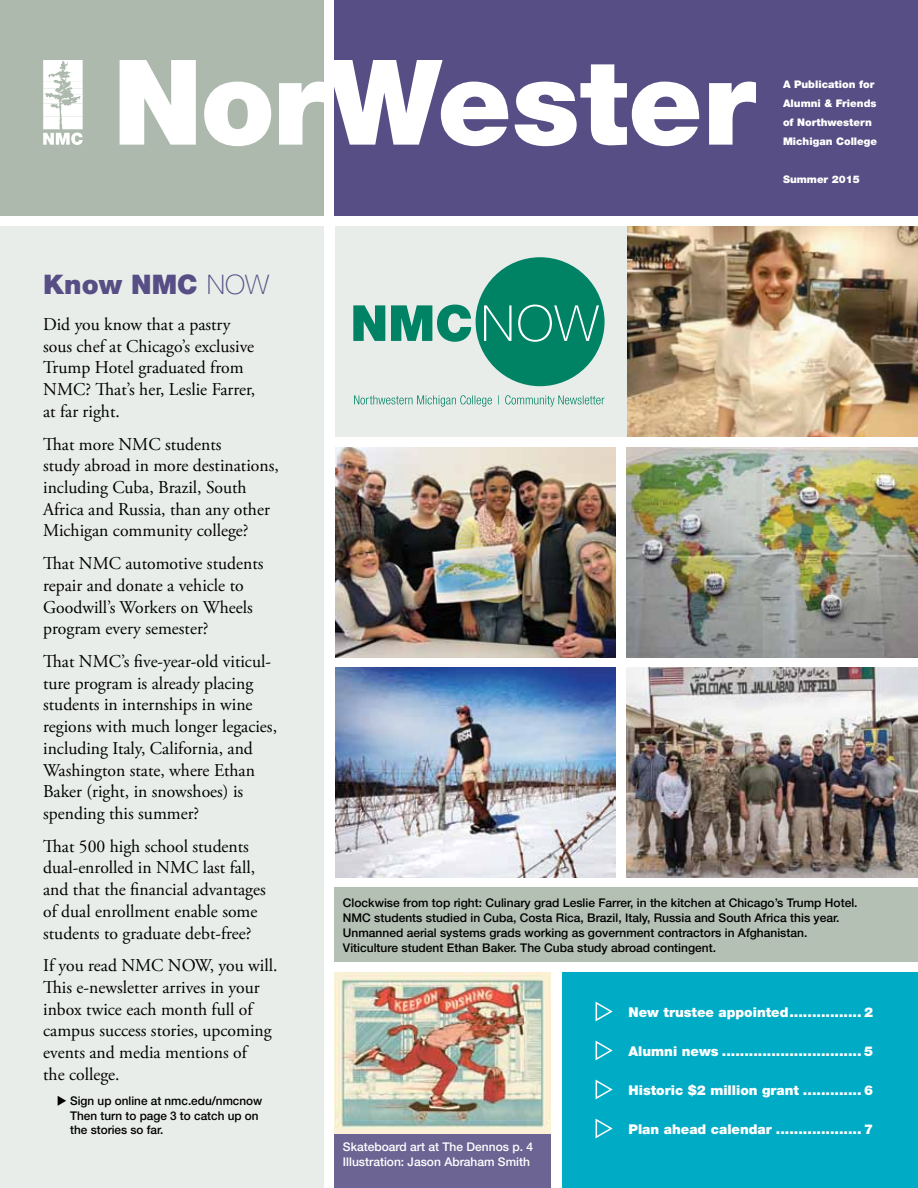
<style>
.page{position:relative;width:918px;height:1188px;background:#fff}
.page>*{position:absolute;margin:0;border:0;box-sizing:border-box;transform-origin:0 0}
.t1{font:900 27px "Helvetica Neue";color:#564e84}
.t2{font:18px/21.8px "Adobe Garamond Pro";color:#000}
.t3{font:900 13.5px "Helvetica Neue";color:#fff}
.t4{font:500 12px/15px "Helvetica Neue";color:#000}
.t5{font:500 12px/15px "Helvetica Neue";color:#fff}
.t6{font:900 10.5px/18.8px "Helvetica Neue";color:#fff}
.s1{font-weight:100}
</style>
<div class="page">
<div style="left:0;top:0;width:324px;height:216px;background:#acb9ac"></div>
<div style="left:0;top:227px;width:324px;height:961px;background:#e9ede9"></div>
<img style="left:336px;top:448px;width:280px;height:210px">
<img style="left:335px;top:667px;width:280px;height:210px">
<div style="left:563px;top:972px;width:355px;height:216px;background:#00abc5"></div>
<div style="left:334px;top:888px;width:584px;height:74px;background:#b4c0b4"></div>
<svg style="left:595px;top:1001px;width:18px;height:21px"></svg>
<svg style="left:595px;top:1040px;width:18px;height:21px"></svg>
<svg style="left:595px;top:1079px;width:18px;height:21px"></svg>
<svg style="left:595px;top:1118px;width:18px;height:21px"></svg>
<div style="left:334px;top:0;width:584px;height:216px;background:#564e84"></div>
<svg style="left:120px;top:60px;width:636px;height:86px;fill:#fff"></svg>
<svg style="left:43px;top:60px;width:40px;height:85px"></svg>
<div style="left:334px;top:1134px;width:217px;height:54px;background:#6c6594"></div>
<div style="left:335px;top:227px;width:583px;height:210px;background:#e9ede9"></div>
<img style="left:627px;top:227px;width:291px;height:210px">
<div style="left:476px;top:257px;width:129px;height:129px;background:#008265;border-radius:50%"></div>
<svg style="left:484px;top:305px;width:115px;height:37px"></svg>
<svg style="left:353px;top:305px;width:118px;height:37px"></svg>
<svg style="left:354px;top:395px;width:251px;height:12px"></svg>
<img style="left:626px;top:448px;width:292px;height:210px">
<img style="left:626px;top:667px;width:292px;height:210px">
<img style="left:335px;top:972px;width:216px;height:162px">
<h1 class="t1" style="left:43px;top:268px;width:227px">Know NMC <span class="s1">NOW</span></h1>
<p class="t2" style="left:43px;top:314px;width:214px">Did you know that a pastry sous chef at Chicago’s exclusive<br>Trump Hotel graduated from<br>NMC? That’s her, Leslie Farrer, at far right.</p>
<p class="t2" style="left:43px;top:434px;width:237px">That more NMC students<br>study abroad in more destinations, including Cuba, Brazil, South<br>Africa and Russia, than any other<br>Michigan community college?</p>
<p class="t2" style="left:43px;top:553px;width:222px">That NMC automotive students repair and donate a vehicle to<br>Goodwill’s Workers on Wheels program every semester?</p>
<p class="t2" style="left:43px;top:651px;width:235px">That NMC’s five-year-old viticul&shy;ture program is already placing students in internships in wine regions with much longer legacies, including Italy, California, and<br>Washington state, where Ethan<br>Baker (right, in snowshoes) is spending this summer?</p>
<p class="t2" style="left:43px;top:836px;width:224px">That 500 high school students dual-enrolled in NMC last fall, and that the financial advantages of dual enrollment enable some students to graduate debt-free?</p>
<p class="t2" style="left:43px;top:955px;width:236px">If you read NMC NOW, you will.<br>This e-newsletter arrives in your inbox twice each month full of campus success stories, upcoming events and media mentions of<br>the college.</p>
<p class="t4" style="left:70px;top:1094px;width:194px;line-height:14.4px">Sign up online at nmc.edu/nmcnow<br>Then turn to page 3 to catch up on the stories so far.</p>
<p class="t6" style="left:783px;top:75px;width:96px">A Publication for<br>Alumni &amp; Friends of Northwestern<br>Michigan College</p>
<p class="t6" style="left:783px;top:170px;width:78px">Summer 2015</p>
<p class="t4" style="left:343px;top:895px;width:516px">Clockwise from top right: Culinary grad Leslie Farrer, in the kitchen at Chicago’s Trump Hotel.<br>NMC students studied in Cuba, Costa Rica, Brazil, Italy, Russia and South Africa this year.<br>Unmanned aerial systems grads working as government contractors in Afghanistan.<br>Viticulture student Ethan Baker. The Cuba study abroad contingent.</p>
<p class="t5" style="left:343px;top:1140px;width:192px">Skateboard art at The Dennos p. 4<br>Illustration: Jason Abraham Smith</p>
<p class="t3" style="left:629px;top:1004px;width:246px">New trustee appointed................ 2</p>
<p class="t3" style="left:629px;top:1043px;width:246px">Alumni news ............................... 5</p>
<p class="t3" style="left:629px;top:1082px;width:246px">Historic $2 million grant ............. 6</p>
<p class="t3" style="left:629px;top:1121px;width:246px">Plan ahead calendar ................... 7</p>
</div>
